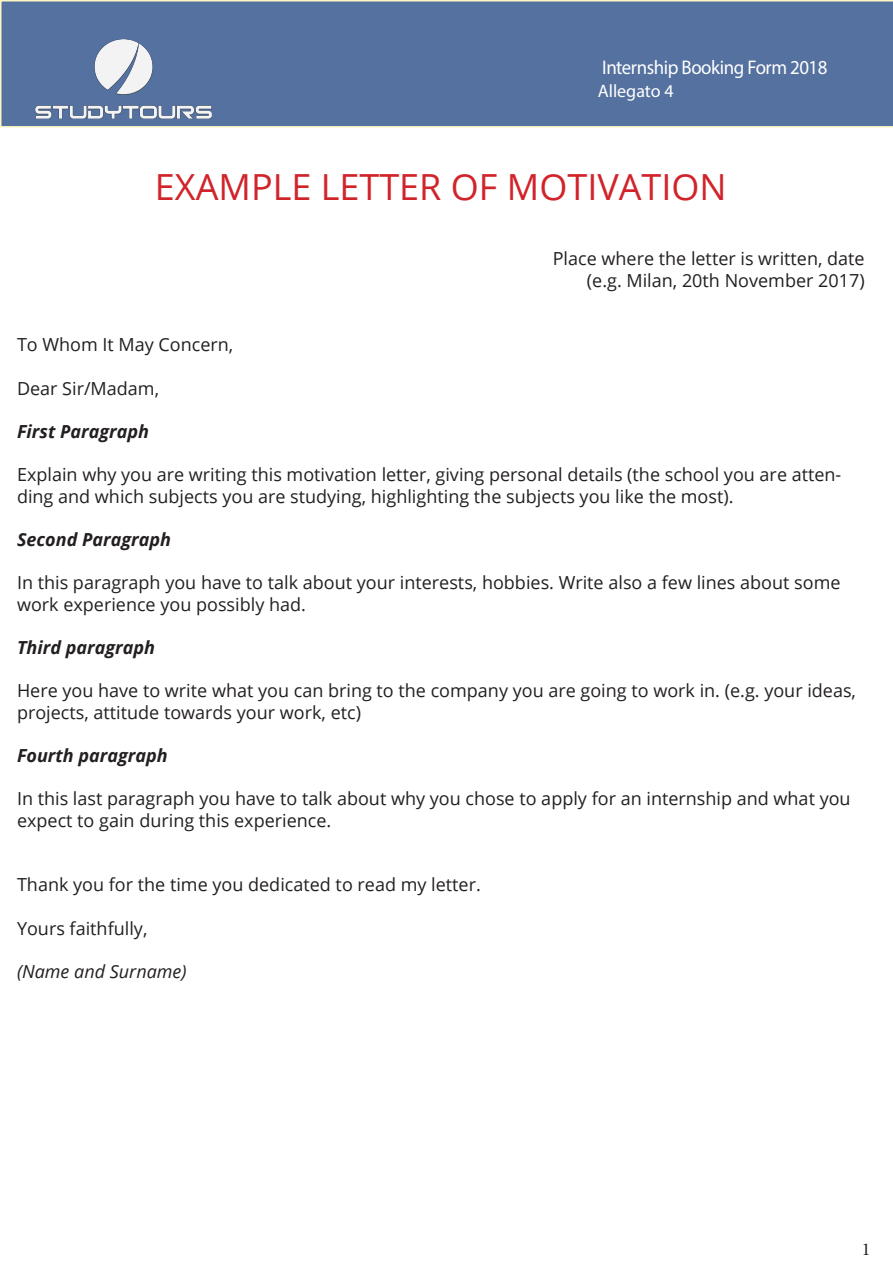
<style>
.page{position:relative;width:893px;height:1263px;background:#fff}
.page>*{position:absolute;margin:0;border:0;box-sizing:border-box;transform-origin:0 0}
.t1{font:36px "Open Sans";color:#d1232a}
.t2{font:19.8px "Myriad Pro";letter-spacing:-.025em;color:#fff;scale:.95 1}
.t3{font:18px/21.6px "Open Sans";color:#231f20}
.t4{font:italic 700 18px "Open Sans";color:#231f20}
.t5{font:italic 18px "Open Sans";color:#231f20}
.t6{font:18px "Myriad Pro";color:#fff}
.t7{font:18px "Minion Pro";color:#231f20}
</style>
<div class="page">
<div style="left:0;top:0;width:893px;height:128px;background:#54719f"></div>
<img style="left:35px;top:39px;width:177px;height:80px">
<p class="t2" style="left:602px;top:55px;width:239px">Internship Booking Form 2018</p>
<p class="t6" style="left:598px;top:80px;width:77px">Allegato 4</p>
<p class="t1" style="left:155px;top:162px;width:573px">EXAMPLE LETTER OF MOTIVATION</p>
<p class="t3" style="left:553px;top:247px;width:313px">Place where the letter is written, date</p>
<p class="t3" style="left:587px;top:269px;width:279px">(e.g. Milan, 20th November 2017)</p>
<p class="t3" style="left:17px;top:334px;width:218px">To Whom It May Concern,</p>
<p class="t3" style="left:17px;top:377px;width:144px">Dear Sir/Madam,</p>
<p class="t4" style="left:17px;top:418px;width:134px">First Paragraph</p>
<p class="t3" style="left:17px;top:463px;width:826px">Explain why you are writing this motivation letter, giving personal details (the school you are atten&shy;ding and which subjects you are studying, highlighting the subjects you like the most).</p>
<p class="t4" style="left:17px;top:526px;width:156px">Second Paragraph</p>
<p class="t3" style="left:17px;top:571px;width:825px">In this paragraph you have to talk about your interests, hobbies. Write also a few lines about some work experience you possibly had.</p>
<p class="t4" style="left:17px;top:634px;width:139px">Third paragraph</p>
<p class="t3" style="left:17px;top:679px;width:840px">Here you have to write what you can bring to the company you are going to work in. (e.g. your ideas, projects, attitude towards your work, etc)</p>
<p class="t4" style="left:17px;top:742px;width:152px">Fourth paragraph</p>
<p class="t3" style="left:17px;top:787px;width:835px">In this last paragraph you have to talk about why you chose to apply for an internship and what you expect to gain during this experience.</p>
<p class="t3" style="left:17px;top:874px;width:465px">Thank you for the time you dedicated to read my letter.</p>
<p class="t3" style="left:17px;top:917px;width:132px">Yours faithfully,</p>
<p class="t5" style="left:17px;top:959px;width:171px">(Name and Surname)</p>
<p class="t7" style="left:862px;top:1237px;width:10px">1</p>
</div>
